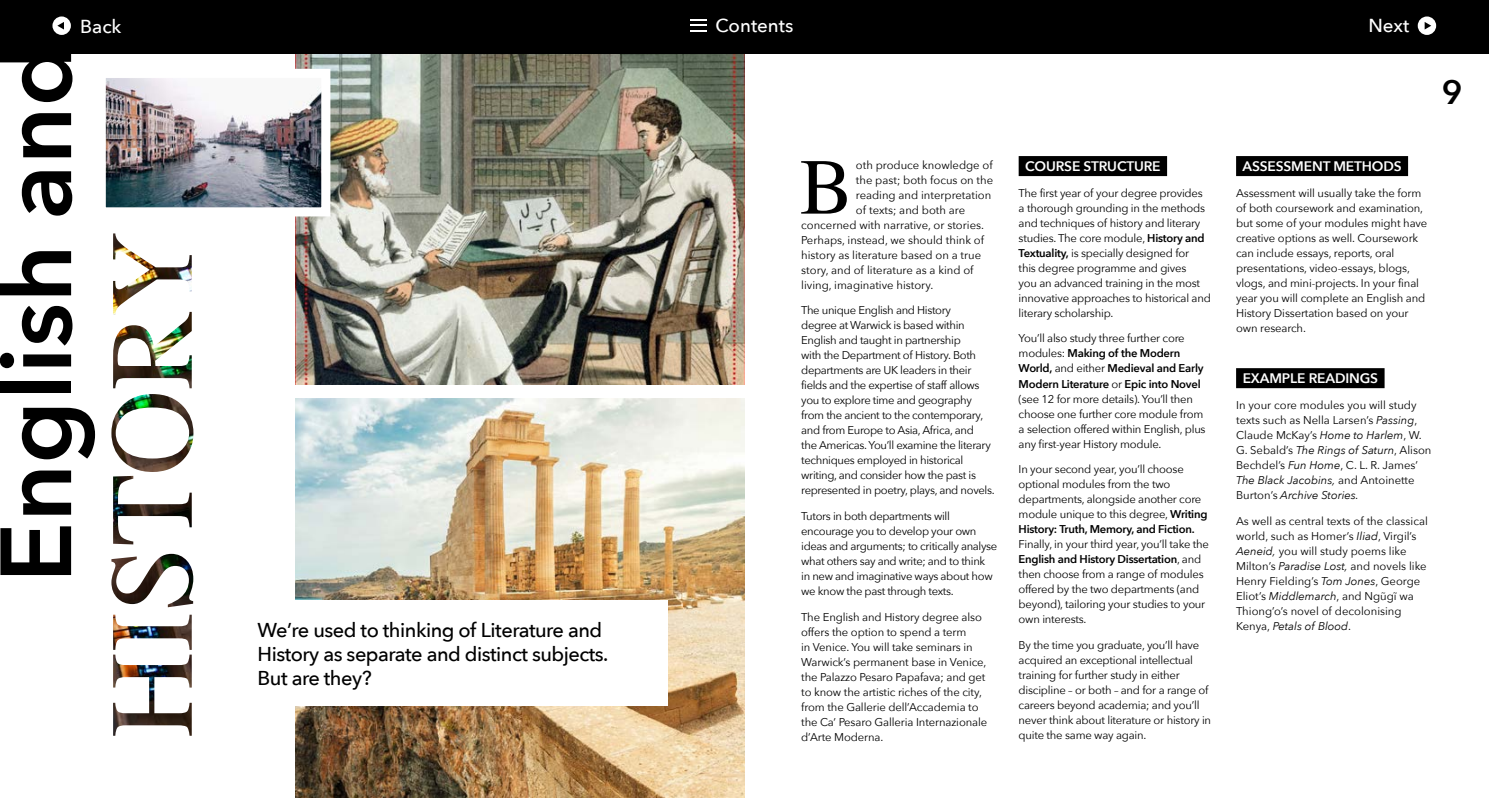
<style>
.page{position:relative;width:1489px;height:798px;background:#fff}
.page>*{position:absolute;margin:0;border:0;box-sizing:border-box;transform-origin:0 0}
.t1{font:600 99.75px "Avenir Next";color:#000}
.t2{font:79.25px "Times";color:#000}
.t3{font:600 33.75px "Avenir Next";color:#000}
.t4{font:500 20px/24px "Avenir Next";letter-spacing:-.025em;color:#000}
.t5{font:500 18.75px "Avenir Next";color:#fff}
.t6{font:600 13.75px "Avenir Next";letter-spacing:-.01em;color:#fff}
.t7{font:11.25px/15px "Avenir Next";letter-spacing:-.02em;color:#000}
.t8{font:11.25px/15px "Avenir Next";color:#000}
.s1{font-weight:600}
.s2{font-style:italic}
</style>
<div class="page">
<img style="left:295px;top:53px;width:449px;height:331px">
<img style="left:295px;top:398px;width:449px;height:399px">
<div style="left:235px;top:600px;width:432px;height:105px;background:#fff"></div>
<img style="left:111px;top:233px;width:82px;height:391px">
<div style="left:1018px;top:156px;width:148px;height:20px;background:#000"></div>
<div style="left:1235px;top:156px;width:172px;height:20px;background:#000"></div>
<div style="left:1235px;top:368px;width:149px;height:20px;background:#000"></div>
<img style="left:107px;top:79px;width:213px;height:127px">
<div style="left:97px;top:69px;width:233px;height:147px;border:9px solid #fff"></div>
<div style="left:0;top:0;width:1488px;height:53px;background:#000"></div>
<svg style="left:1417px;top:16px;width:18px;height:19px"></svg>
<svg style="left:690px;top:19px;width:16px;height:12px"></svg>
<svg style="left:52px;top:16px;width:19px;height:19px"></svg>
<h3 class="t5" style="left:80px;top:10px;width:43px">Back</h3>
<h3 class="t5" style="left:715px;top:10px;width:79px">Contents</h3>
<h3 class="t5" style="left:1368px;top:10px;width:42px">Next</h3>
<h1 class="t1" style="left:-49px;top:582px;width:541px;rotate:-90deg">English and</h1>
<h3 class="t4" style="left:257px;top:616px;width:352px">We’re used to thinking of Literature and<br>History as separate and distinct subjects.<br>But are they?</h3>
<h2 class="t2" style="left:799px;top:113px;width:54px">B</h2>
<p class="t8" style="left:855px;top:157px;width:138px">oth produce knowledge of</p>
<p class="t8" style="left:855px;top:172px;width:139px">the past; both focus on the</p>
<p class="t8" style="left:855px;top:187px;width:137px">reading and interpretation</p>
<p class="t8" style="left:855px;top:202px;width:111px">of texts; and both are</p>
<p class="t8" style="left:801px;top:217px;width:184px">concerned with narrative, or stories.</p>
<p class="t8" style="left:801px;top:232px;width:184px">Perhaps, instead, we should think of</p>
<p class="t8" style="left:801px;top:247px;width:181px">history as literature based on a true</p>
<p class="t8" style="left:801px;top:262px;width:174px">story, and of literature as a kind of</p>
<p class="t8" style="left:801px;top:277px;width:134px">living, imaginative history.</p>
<p class="t7" style="left:801px;top:302px;width:195px">The unique English and History<br>degree at Warwick is based within English and taught in partnership<br>with the Department of History. Both departments are UK leaders in their fields and the expertise of staff allows you to explore time and geography from the ancient to the contemporary, and from Europe to Asia, Africa, and<br>the Americas. You’ll examine the literary techniques employed in historical writing, and consider how the past is represented in poetry, plays, and novels.</p>
<p class="t7" style="left:801px;top:508px;width:198px">Tutors in both departments will encourage you to develop your own ideas and arguments; to critically analyse what others say and write; and to think<br>in new and imaginative ways about how we know the past through texts.</p>
<p class="t7" style="left:801px;top:608px;width:187px">The English and History degree also offers the option to spend a term<br>in Venice. You will take seminars in Warwick’s permanent base in Venice, the Palazzo Pesaro Papafava; and get to know the artistic riches of the city, from the Gallerie dell’Accademia to the Ca’ Pesaro Galleria Internazionale d’Arte Moderna.</p>
<p class="t6" style="left:1025px;top:154px;width:137px">COURSE STRUCTURE</p>
<p class="t7" style="left:1018px;top:185px;width:194px">The first year of your degree provides a thorough grounding in the methods and techniques of history and literary studies. The core module, <span class="s1">History and Textuality,</span> is specially designed for<br>this degree programme and gives<br>you an advanced training in the most innovative approaches to historical and literary scholarship.</p>
<p class="t7" style="left:1018px;top:330px;width:188px">You’ll also study three further core modules: <span class="s1">Making of the Modern World,</span> and either <span class="s1">Medieval and Early Modern Literature</span> or <span class="s1">Epic into Novel </span>(see 12 for more details). You’ll then choose one further core module from a selection offered within English, plus any first-year History module.</p>
<p class="t7" style="left:1018px;top:461px;width:190px">In your second year, you’ll choose optional modules from the two departments, alongside another core module unique to this degree, <span class="s1">Writing History: Truth, Memory, and Fiction.</span></p>
<p class="t7" style="left:1018px;top:536px;width:192px">Finally, in your third year, you’ll take the <span class="s1">English and History Dissertation</span>, and then choose from a range of modules offered by the two departments (and beyond), tailoring your studies to your own interests.</p>
<p class="t7" style="left:1018px;top:636px;width:194px">By the time you graduate, you’ll have acquired an exceptional intellectual training for further study in either discipline – or both – and for a range of careers beyond academia; and you’ll never think about literature or history in quite the same way again.</p>
<p class="t6" style="left:1242px;top:154px;width:161px">ASSESSMENT METHODS</p>
<p class="t7" style="left:1235px;top:185px;width:193px">Assessment will usually take the form of both coursework and examination, but some of your modules might have creative options as well. Coursework can include essays, reports, oral presentations, video-essays, blogs, vlogs, and mini-projects. In your final year you will complete an English and History Dissertation based on your own research.</p>
<p class="t6" style="left:1242px;top:366px;width:137px">EXAMPLE READINGS</p>
<p class="t8" style="left:1235px;top:397px;width:197px">In your core modules you will study texts such as Nella Larsen’s <span class="s2">Passing</span>, Claude McKay’s <span class="s2">Home to Harlem</span>, W.<br>G. Sebald’s <span class="s2">The Rings of Saturn</span>, Alison Bechdel’s <span class="s2">Fun Home</span>, C. L. R. James’ <span class="s2">The Black Jacobins,</span> and Antoinette Burton’s <span class="s2">Archive Stories.</span></p>
<p class="t8" style="left:1235px;top:512px;width:193px">As well as central texts of the classical world, such as Homer’s <span class="s2">Iliad</span>, Virgil’s <span class="s2">Aeneid,</span> you will study poems like Milton’s <span class="s2">Paradise Lost,</span> and novels like Henry Fielding’s <span class="s2">Tom Jones</span>, George Eliot’s <span class="s2">Middlemarch</span>, and Ngũgĩ wa Thiong’o’s novel of decolonising Kenya, <span class="s2">Petals of Blood</span>.</p>
<h3 class="t3" style="left:1441px;top:64px;width:22px">9</h3>
</div>
